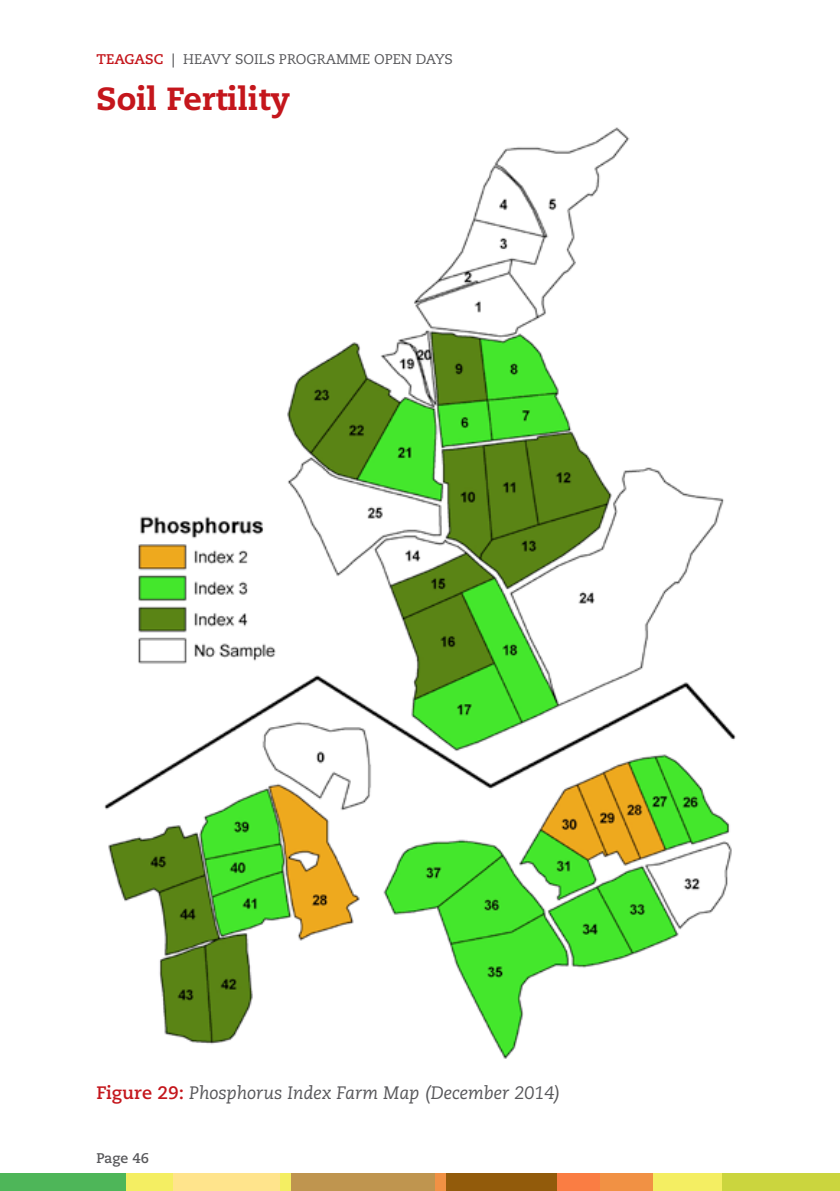
<style>
.page{position:relative;width:840px;height:1191px;background:#fff}
.page>*{position:absolute;margin:0;border:0;box-sizing:border-box;transform-origin:0 0}
.t1{font:800 32px "Caecilia LT Std";color:#c4161c}
.t2{font:italic 18px "Caecilia LT Std";color:#58585b}
.t3{font:14px "Caecilia LT Std";color:#58585b}
.t4{font:700 14px "Caecilia LT Std";color:#58585b}
.s1{font-weight:700;color:#c4161c}
.s2{font-weight:700}
.s3{font-weight:700;font-style:normal;color:#c4161c}
</style>
<div class="page">
<div style="left:0;top:1174px;width:126px;height:17px;background:#4eb659"></div>
<div style="left:173px;top:1174px;width:108px;height:17px;background:#ffe48c"></div>
<div style="left:126px;top:1174px;width:47px;height:17px;background:#f4ee62"></div>
<div style="left:290px;top:1174px;width:145px;height:17px;background:#bf954f"></div>
<div style="left:281px;top:1174px;width:10px;height:17px;background:#f4ee62"></div>
<div style="left:445px;top:1174px;width:112px;height:17px;background:#925b0b"></div>
<div style="left:435px;top:1174px;width:10px;height:17px;background:#f19144"></div>
<div style="left:599px;top:1174px;width:54px;height:17px;background:#f19144"></div>
<div style="left:556px;top:1174px;width:43px;height:17px;background:#fa7d43"></div>
<div style="left:721px;top:1174px;width:118px;height:17px;background:#cbd53e"></div>
<div style="left:653px;top:1174px;width:68px;height:17px;background:#f4ee62"></div>
<img style="left:104px;top:127px;width:632px;height:932px">
<p class="t3" style="left:96px;top:51px;width:356px"><span class="s1">Teagasc</span> <span class="s2">|</span> HEAVY SOILS PROGRAMME OPEN DAYS</p>
<h1 class="t1" style="left:96px;top:79px;width:195px">Soil Fertility</h1>
<p class="t2" style="left:96px;top:1082px;width:465px"><span class="s3">Figure 29:</span> Phosphorus Index Farm Map (December 2014)</p>
<p class="t4" style="left:96px;top:1149px;width:54px">Page 46</p>
</div>
